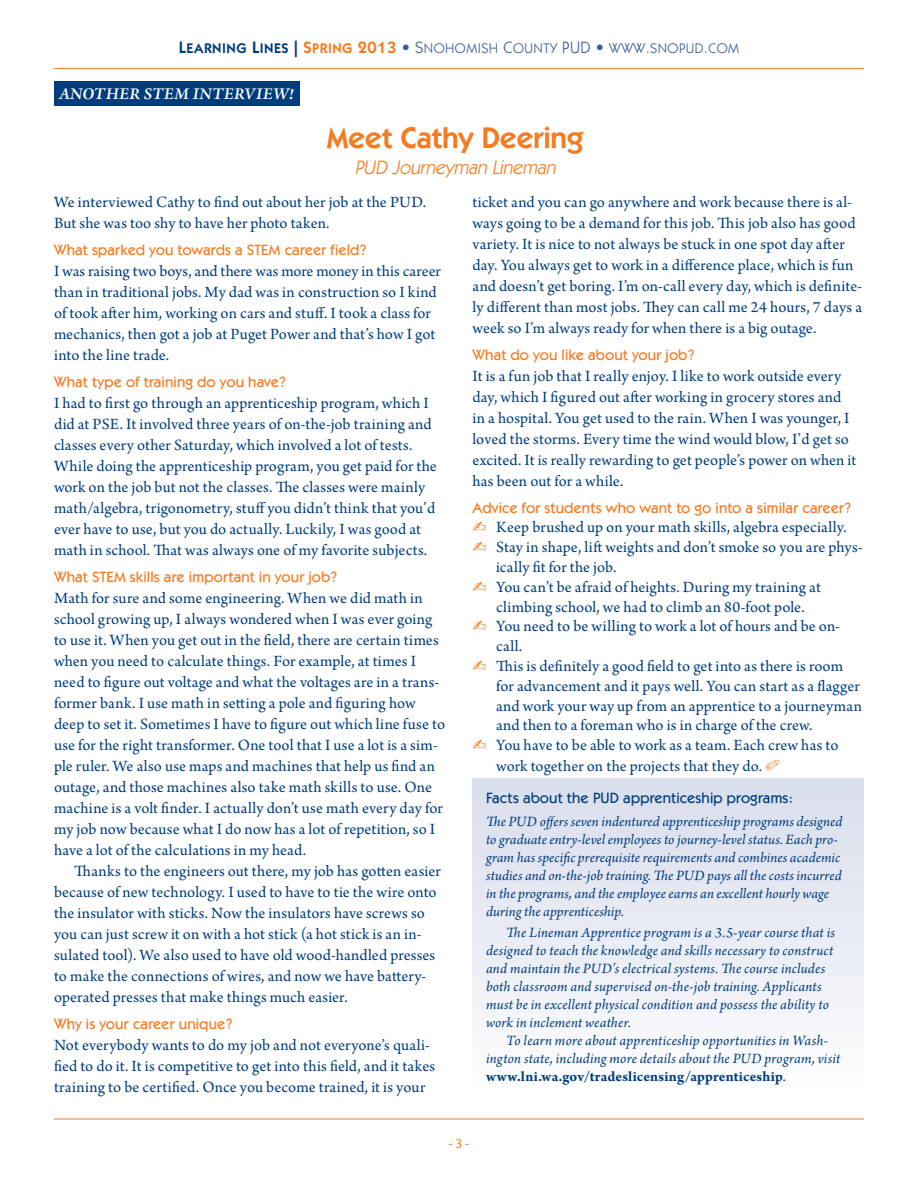
<style>
.page{position:relative;width:918px;height:1188px;background:#fff}
.page>*{position:absolute;margin:0;border:0;box-sizing:border-box;transform-origin:0 0}
.t1{font:600 30px "Itc Kabel";color:#f47b21}
.t2{font:italic 19.5px "Itc Kabel";color:#f47b21}
.t3{font:16.5px/21px "Arno Pro";letter-spacing:.005em;color:#013d7d}
.t4{font:italic 700 16.5px "Adobe Jenson Pro";letter-spacing:.005em;color:#fff}
.t5{font:italic 15px/18px "Arno Pro";letter-spacing:.01em;color:#013d7d}
.t6{font:500 15px "Itc Kabel";letter-spacing:.01em;color:#f47b21}
.t7{font:500 15px "Itc Kabel";letter-spacing:.01em;color:#013d7d}
.t8{font:14.1px "Itc Kabel Book SC850";letter-spacing:.035em;color:#3d5c95}
.t9{font:13.5px "Myriad Pro";color:#f47b21}
.s1{font-family:"Itc Kabel Demi SC850";font-size:16.5px;color:#013d7d}
.s2{font-family:"Itc Kabel Demi SC850";color:#013d7d}
.s3{font-family:"Itc Kabel Demi SC850";font-size:16.5px;color:#f47b21}
.s4{font-family:"Itc Kabel Demi SC850";color:#f47b21}
.s5{font-size:16.5px}
.s6{font-weight:700;font-style:normal}
.s7{font-style:normal}
</style>
<div class="page">
<hr style="left:54px;top:68px;width:810px;height:1px;background:#f47b21">
<hr style="left:54px;top:1119px;width:810px;height:1px;background:#f47b21">
<div style="left:54px;top:81px;width:245px;height:25px;background:#013d7d"></div>
<div style="left:472px;top:778px;width:392px;height:316px;background:linear-gradient(to bottom,#d8ddeb,#fdfdfe)"></div>
<p class="t8" style="left:179px;top:40px;width:562px"><span class="s1">L</span><span class="s2">EARNING</span> <span class="s1">L</span><span class="s2">INES</span> <span class="s1">|</span> <span class="s3">S</span><span class="s4">PRING</span> <span class="s3">2013</span> <span class="s5">• S</span>NOHOMISH <span class="s5">C</span>OUNTY <span class="s5">PU D •</span> WWW<span class="s5">.</span>SNOPUD<span class="s5">.</span>COM</p>
<p class="t4" style="left:58px;top:85px;width:236px">ANOTHER STEM INTERVIEW!</p>
<h1 class="t1" style="left:327px;top:120px;width:258px">Meet Cathy Deering</h1>
<p class="t2" style="left:355px;top:156px;width:207px">PUD Journeyman Lineman</p>
<p class="t3" style="left:54px;top:192px;width:374px">We interviewed Cathy to find out about her job at the PUD.<br>But she was too shy to have her photo taken.</p>
<p class="t6" style="left:54px;top:241px;width:315px">What sparked you towards a STEM career field?</p>
<p class="t3" style="left:54px;top:261px;width:388px">I was raising two boys, and there was more money in this career than in traditional jobs. My dad was in construction so I kind of took after him, working on cars and stuff. I took a class for mechanics, then got a job at Puget Power and that’s how I got into the line trade.</p>
<p class="t6" style="left:54px;top:373px;width:234px">What type of training do you have?</p>
<p class="t3" style="left:54px;top:393px;width:384px">I had to first go through an apprenticeship program, which I did at PSE. It involved three years of on-the-job training and classes every other Saturday, which involved a lot of tests.<br>While doing the apprenticeship program, you get paid for the work on the job but not the classes. The classes were mainly math/algebra, trigonometry, stuff you didn’t think that you’d ever have to use, but you do actually. Luckily, I was good at math in school. That was always one of my favorite subjects.</p>
<p class="t6" style="left:54px;top:568px;width:285px">What STEM skills are important in your job?</p>
<p class="t3" style="left:54px;top:588px;width:393px">Math for sure and some engineering. When we did math in school growing up, I always wondered when I was ever going to use it. When you get out in the field, there are certain times when you need to calculate things. For example, at times I need to figure out voltage and what the voltages are in a trans&shy;former bank. I use math in setting a pole and figuring how deep to set it. Sometimes I have to figure out which line fuse to use for the right transformer. One tool that I use a lot is a sim&shy;ple ruler. We also use maps and machines that help us find an outage, and those machines also take math skills to use. One machine is a volt finder. I actually don’t use math every day for my job now because what I do now has a lot of repetition, so I have a lot of the calculations in my head.</p>
<p class="t3" style="left:54px;top:861px;width:388px;text-indent:20px">Thanks to the engineers out there, my job has gotten easier because of new technology. I used to have to tie the wire onto the insulator with sticks. Now the insulators have screws so you can just screw it on with a hot stick (a hot stick is an in&shy;sulated tool). We also used to have old wood-handled presses to make the connections of wires, and now we have battery&shy;operated presses that make things much easier.</p>
<p class="t6" style="left:54px;top:1015px;width:180px">Why is your career unique?</p>
<p class="t3" style="left:54px;top:1035px;width:383px">Not everybody wants to do my job and not everyone’s quali&shy;fied to do it. It is competitive to get into this field, and it takes training to be certified. Once you become trained, it is your</p>
<p class="t3" style="left:473px;top:192px;width:391px">ticket and you can go anywhere and work because there is al&shy;ways going to be a demand for this job. This job also has good variety. It is nice to not always be stuck in one spot day after day. You always get to work in a difference place, which is fun and doesn’t get boring. I’m on-call every day, which is definite&shy;ly different than most jobs. They can call me 24 hours, 7 days a week so I’m always ready for when there is a big outage.</p>
<p class="t6" style="left:472px;top:346px;width:224px">What do you like about your job?</p>
<p class="t3" style="left:472px;top:366px;width:385px">It is a fun job that I really enjoy. I like to work outside every day, which I figured out after working in grocery stores and in a hospital. You get used to the rain. When I was younger, I loved the storms. Every time the wind would blow, I’d get so excited. It is really rewarding to get people’s power on when it has been out for a while.</p>
<p class="t6" style="left:472px;top:499px;width:381px">Advice for students who want to go into a similar career?</p>
<p class="t3" style="left:496px;top:518px;width:368px;line-height:20px">Keep brushed up on your math skills, algebra especially.<br>Stay in shape, lift weights and don’t smoke so you are phys&shy;ically fit for the job.<br>You can’t be afraid of heights. During my training at climbing school, we had to climb an 80-foot pole.<br>You need to be willing to work a lot of hours and be on&shy;call.<br>This is definitely a good field to get into as there is room for advancement and it pays well. You can start as a flagger and work your way up from an apprentice to a journeyman and then to a foreman who is in charge of the crew.<br>You have to be able to work as a team. Each crew has to work together on the projects that they do.</p>
<p class="t7" style="left:486px;top:789px;width:309px">Facts about the PUD apprenticeship programs:</p>
<p class="t5" style="left:486px;top:813px;width:358px">The PUD offers seven indentured apprenticeship programs designed to graduate entry-level employees to journey-level status. Each pro&shy;gram has specific prerequisite requirements and combines academic studies and on-the-job training. The PUD pays all the costs incurred in the programs, and the employee earns an excellent hourly wage during the apprenticeship.</p>
<p class="t5" style="left:486px;top:924px;width:351px;text-indent:20px">The Lineman Apprentice program is a 3.5-year course that is designed to teach the knowledge and skills necessary to construct and maintain the PUD’s electrical systems. The course includes both classroom and supervised on-the-job training. Applicants must be in excellent physical condition and possess the ability to work in inclement weather.</p>
<p class="t5" style="left:486px;top:1032px;width:356px;text-indent:20px">To learn more about apprenticeship opportunities in Wash&shy;ington state, including more details about the PUD program, visit <span class="s6">www.lni.wa.gov/tradeslicensing/apprenticeship</span><span class="s7">.</span></p>
<p class="t9" style="left:449px;top:1136px;width:22px">- 3 -</p>
</div>
